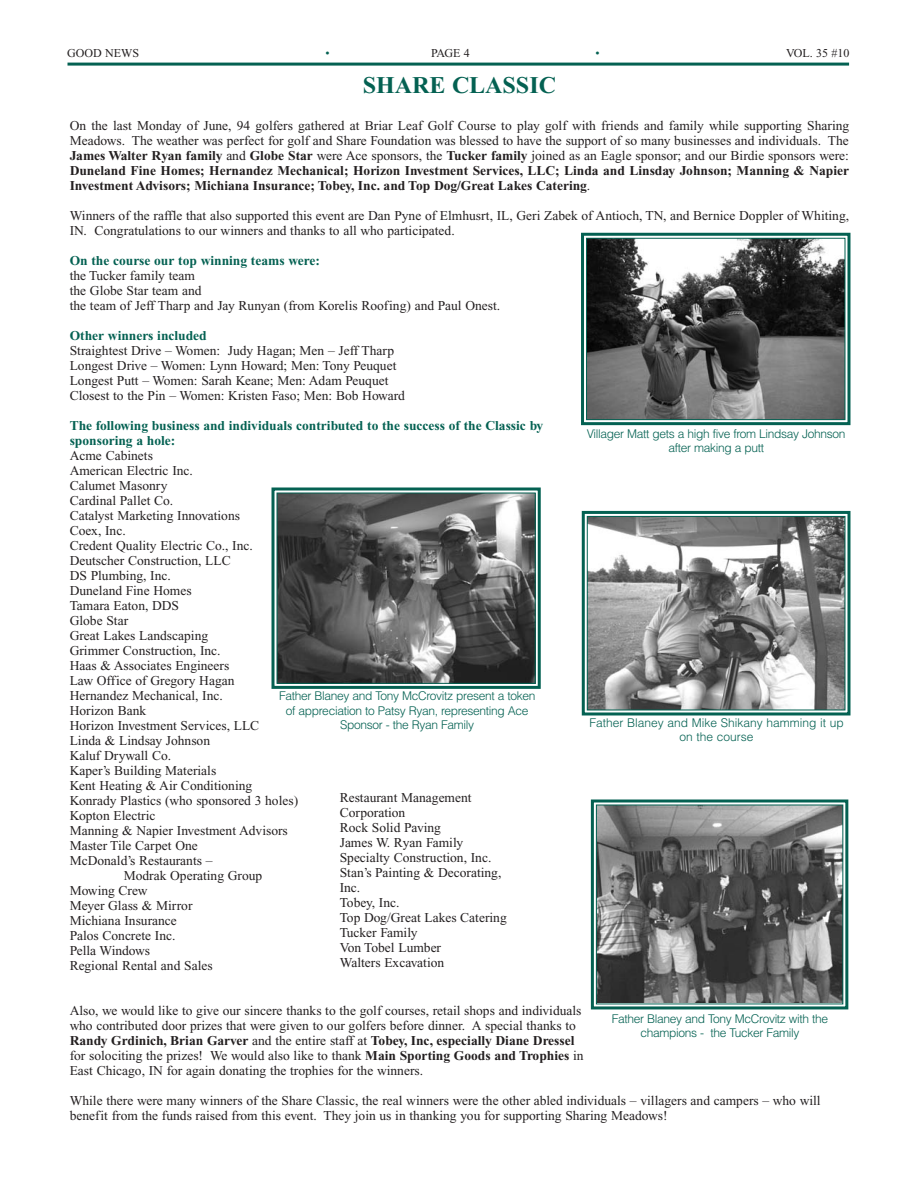
<style>
.page{position:relative;width:918px;height:1188px;background:#fff}
.page>*{position:absolute;margin:0;border:0;box-sizing:border-box;transform-origin:0 0}
.t1{font:700 24px "Times New Roman";color:#046152}
.t2{font:13.5px/15px "Times New Roman";color:#231f20}
.t3{font:700 13.5px/15px "Times New Roman";color:#046152}
.t4{font:300 12px/14.4px "Helvetica";letter-spacing:-.03em;color:#046152;text-align:center}
.t5{font:300 12px/14.4px "Helvetica";color:#046152;text-align:center}
.t6{font:12px "Times New Roman";color:#231f20}
.t7{font:12px "Times New Roman";color:#046152}
.s1{font-weight:700}
</style>
<div class="page">
<hr style="left:68px;top:63px;width:781px;height:3px;background:#046152">
<img style="left:589px;top:518px;width:254px;height:190px">
<div style="left:582px;top:511px;width:268px;height:204px;border:3px solid #046152"></div>
<div style="left:587px;top:516px;width:258px;height:194px;border:1px solid #046152"></div>
<img style="left:588px;top:240px;width:255px;height:178px">
<div style="left:581px;top:233px;width:269px;height:192px;border:3px solid #046152"></div>
<div style="left:586px;top:238px;width:259px;height:182px;border:1px solid #046152"></div>
<img style="left:598px;top:807px;width:243px;height:195px">
<div style="left:591px;top:800px;width:257px;height:209px;border:3px solid #046152"></div>
<div style="left:596px;top:805px;width:247px;height:199px;border:1px solid #046152"></div>
<img style="left:279px;top:495px;width:255px;height:187px">
<div style="left:272px;top:488px;width:269px;height:201px;border:3px solid #046152"></div>
<div style="left:277px;top:493px;width:259px;height:191px;border:1px solid #046152"></div>
<p class="t6" style="left:67px;top:49px;width:73px">GOOD NEWS</p>
<p class="t7" style="left:325px;top:49px;width:6px">•</p>
<p class="t6" style="left:431px;top:49px;width:40px">PAGE 4</p>
<p class="t7" style="left:595px;top:49px;width:6px">•</p>
<p class="t6" style="left:786px;top:49px;width:65px">VOL. 35 #10</p>
<h1 class="t1" style="left:363px;top:77px;width:195px">SHARE CLASSIC</h1>
<p class="t2" style="left:70px;top:119px;width:781px;text-align:justify">On the last Monday of June, 94 golfers gathered at Briar Leaf Golf Course to play golf with friends and family while supporting Sharing Meadows. The weather was perfect for golf and Share Foundation was blessed to have the support of so many businesses and individuals. The <span class="s1">James Walter Ryan family</span> and <span class="s1">Globe Star</span> were Ace sponsors, the <span class="s1">Tucker family</span> joined as an Eagle sponsor; and our Birdie sponsors were:<br><span class="s1">Duneland Fine Homes; Hernandez Mechanical; Horizon Investment Services, LLC; Linda and Linsday Johnson; Manning &amp; Napier Investment Advisors; Michiana Insurance; Tobey, Inc. and Top Dog/Great Lakes Catering</span>.</p>
<p class="t2" style="left:70px;top:209px;width:781px">Winners of the raffle that also supported this event are Dan Pyne of Elmhusrt, IL, Geri Zabek of Antioch, TN, and Bernice Doppler of Whiting,<br>IN. Congratulations to our winners and thanks to all who participated.</p>
<p class="t3" style="left:70px;top:254px;width:252px">On the course our top winning teams were:</p>
<p class="t2" style="left:70px;top:269px;width:432px">the Tucker family team<br>the Globe Star team and<br>the team of Jeff Tharp and Jay Runyan (from Korelis Roofing) and Paul Onest.</p>
<p class="t3" style="left:70px;top:329px;width:139px">Other winners included</p>
<p class="t2" style="left:70px;top:344px;width:337px">Straightest Drive – Women: Judy Hagan; Men – Jeff Tharp Longest Drive – Women: Lynn Howard; Men: Tony Peuquet Longest Putt – Women: Sarah Keane; Men: Adam Peuquet Closest to the Pin – Women: Kristen Faso; Men: Bob Howard</p>
<p class="t3" style="left:70px;top:419px;width:475px">The following business and individuals contributed to the success of the Classic by sponsoring a hole:</p>
<p class="t2" style="left:70px;top:449px;width:85px">Acme Cabinets</p>
<p class="t2" style="left:70px;top:464px;width:125px">American Electric Inc.</p>
<p class="t2" style="left:70px;top:479px;width:99px">Calumet Masonry</p>
<p class="t2" style="left:70px;top:494px;width:105px">Cardinal Pallet Co.</p>
<p class="t2" style="left:70px;top:509px;width:172px">Catalyst Marketing Innovations</p>
<p class="t2" style="left:70px;top:524px;width:57px">Coex, Inc.</p>
<p class="t2" style="left:70px;top:539px;width:185px">Credent Quality Electric Co., Inc.</p>
<p class="t2" style="left:70px;top:554px;width:163px">Deutscher Construction, LLC</p>
<p class="t2" style="left:70px;top:569px;width:103px">DS Plumbing, Inc.</p>
<p class="t2" style="left:70px;top:584px;width:123px">Duneland Fine Homes</p>
<p class="t2" style="left:70px;top:599px;width:111px">Tamara Eaton, DDS</p>
<p class="t2" style="left:70px;top:614px;width:60px">Globe Star</p>
<p class="t2" style="left:70px;top:629px;width:140px">Great Lakes Landscaping</p>
<p class="t2" style="left:70px;top:644px;width:152px">Grimmer Construction, Inc.</p>
<p class="t2" style="left:70px;top:659px;width:161px">Haas &amp; Associates Engineers</p>
<p class="t2" style="left:70px;top:674px;width:166px">Law Office of Gregory Hagan</p>
<p class="t2" style="left:70px;top:689px;width:155px">Hernandez Mechanical, Inc.</p>
<p class="t2" style="left:70px;top:704px;width:78px">Horizon Bank</p>
<p class="t2" style="left:70px;top:719px;width:191px">Horizon Investment Services, LLC</p>
<p class="t2" style="left:70px;top:734px;width:142px">Linda &amp; Lindsay Johnson</p>
<p class="t2" style="left:70px;top:749px;width:103px">Kaluf Drywall Co.</p>
<p class="t2" style="left:70px;top:764px;width:148px">Kaper’s Building Materials</p>
<p class="t2" style="left:70px;top:779px;width:184px">Kent Heating &amp; Air Conditioning</p>
<p class="t2" style="left:70px;top:794px;width:230px">Konrady Plastics (who sponsored 3 holes)</p>
<p class="t2" style="left:70px;top:809px;width:87px">Kopton Electric</p>
<p class="t2" style="left:70px;top:824px;width:220px">Manning &amp; Napier Investment Advisors</p>
<p class="t2" style="left:70px;top:839px;width:130px">Master Tile Carpet One</p>
<p class="t2" style="left:70px;top:854px;width:144px">McDonald’s Restaurants –</p>
<p class="t2" style="left:124px;top:869px;width:140px">Modrak Operating Group</p>
<p class="t2" style="left:70px;top:884px;width:79px">Mowing Crew</p>
<p class="t2" style="left:70px;top:899px;width:124px">Meyer Glass &amp; Mirror</p>
<p class="t2" style="left:70px;top:914px;width:109px">Michiana Insurance</p>
<p class="t2" style="left:70px;top:929px;width:107px">Palos Concrete Inc.</p>
<p class="t2" style="left:70px;top:944px;width:82px">Pella Windows</p>
<p class="t2" style="left:70px;top:959px;width:144px">Regional Rental and Sales</p>
<p class="t2" style="left:70px;top:1004px;width:515px">Also, we would like to give our sincere thanks to the golf courses, retail shops and individuals who contributed door prizes that were given to our golfers before dinner. A special thanks to <span class="s1">Randy Grdinich, Brian Garver</span> and the entire staff at <span class="s1">Tobey, Inc, especially Diane Dressel </span>for solociting the prizes! We would also like to thank <span class="s1">Main Sporting Goods and Trophies</span> in East Chicago, IN for again donating the trophies for the winners.</p>
<p class="t2" style="left:70px;top:1094px;width:752px">While there were many winners of the Share Classic, the real winners were the other abled individuals – villagers and campers – who will benefit from the funds raised from this event. They join us in thanking you for supporting Sharing Meadows!</p>
<p class="t4" style="left:587px;top:427px;width:260px">Villager Matt gets a high five from Lindsay Johnson after making a putt</p>
<p class="t4" style="left:279px;top:689px;width:258px">Father Blaney and Tony McCrovitz present a token of appreciation to Patsy Ryan, representing Ace<br>Sponsor - the Ryan Family</p>
<p class="t5" style="left:589px;top:715px;width:256px">Father Blaney and Mike Shikany hamming it up on the course</p>
<p class="t2" style="left:340px;top:792px;width:169px">Restaurant Management<br>Corporation<br>Rock Solid Paving<br>James W. Ryan Family<br>Specialty Construction, Inc.<br>Stan’s Painting &amp; Decorating,<br>Inc.<br>Tobey, Inc.<br>Top Dog/Great Lakes Catering<br>Tucker Family<br>Von Tobel Lumber<br>Walters Excavation</p>
<p class="t4" style="left:612px;top:1011px;width:218px">Father Blaney and Tony McCrovitz with the champions - the Tucker Family</p>
</div>
